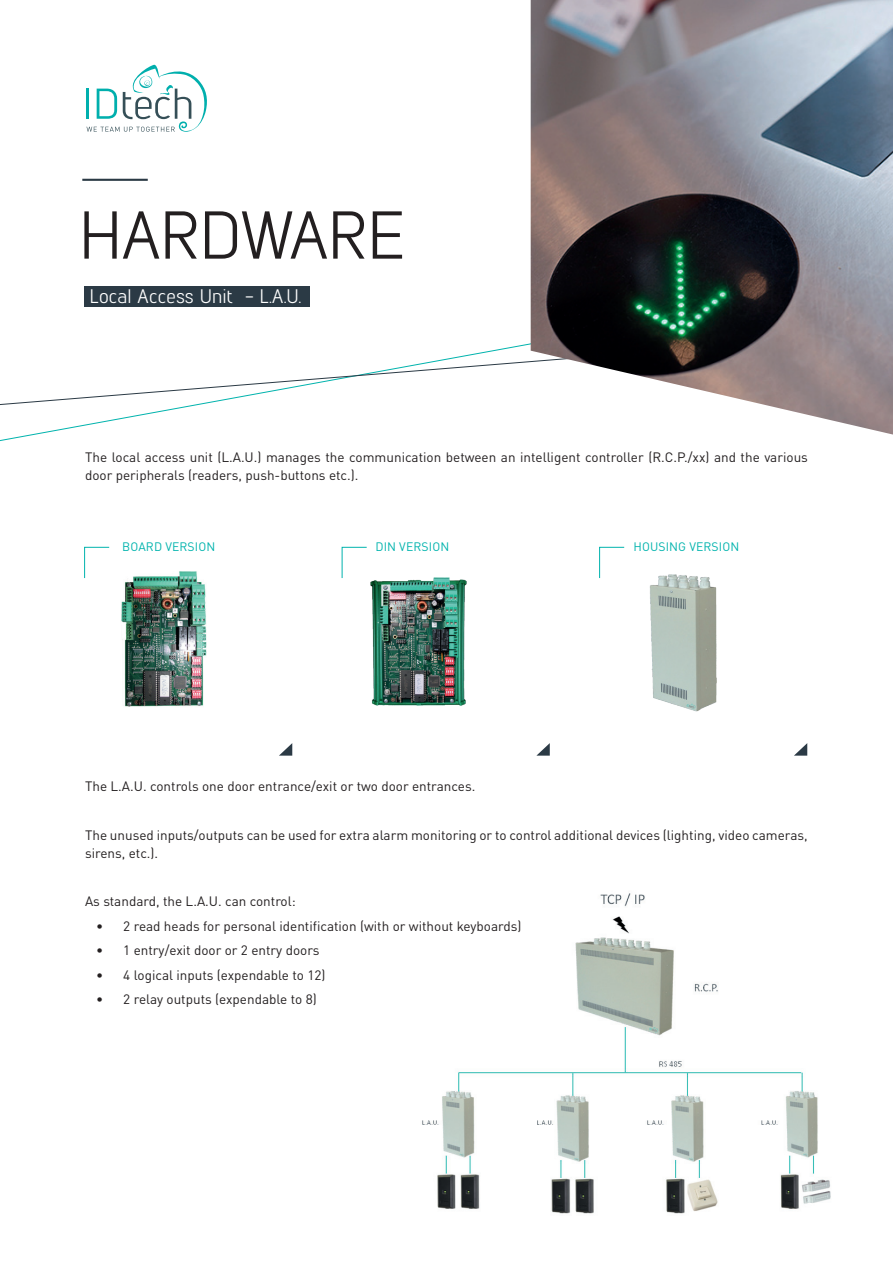
<style>
.page{position:relative;width:893px;height:1263px;background:#fff}
.page>*{position:absolute;margin:0;border:0;box-sizing:border-box;transform-origin:0 0}
.t1{font:67.5px "Lintel";letter-spacing:-.03em;color:#231f20}
.t2{font:19.65px "Lintel";color:#fff}
.t3{font:13.5px/18px "DINOT";color:#231f20}
.t4{font:12.15px "DINOT";letter-spacing:.01em;color:#00b3ad}
</style>
<div class="page">
<svg style="left:0;top:329px;width:531px;height:79px"></svg>
<div style="left:84px;top:286px;width:226px;height:21px;background:#2b3a45"></div>
<img style="left:531px;top:0;width:362px;height:435px">
<hr style="left:82px;top:179px;width:66px;height:2px;background:#2b3a45">
<svg style="left:86px;top:64px;width:121px;height:68px"></svg>
<svg style="left:84px;top:547px;width:26px;height:32px"></svg>
<svg style="left:279px;top:743px;width:13px;height:13px"></svg>
<svg style="left:341px;top:547px;width:26px;height:31px"></svg>
<svg style="left:536px;top:743px;width:14px;height:13px"></svg>
<svg style="left:599px;top:547px;width:26px;height:32px"></svg>
<svg style="left:794px;top:743px;width:13px;height:13px"></svg>
<img style="left:422px;top:893px;width:409px;height:321px">
<img style="left:649px;top:574px;width:68px;height:138px">
<img style="left:109px;top:562px;width:98px;height:145px">
<img style="left:370px;top:577px;width:97px;height:129px">
<h1 class="t1" style="left:78px;top:189px;width:328px">Hardware</h1>
<h2 class="t2" style="left:90px;top:283px;width:213px">Local Access Unit - L.A.U.</h2>
<p class="t3" style="left:85px;top:448px;width:724px">The local access unit (L.A.U.) manages the communication between an intelligent controller (R.C.P./xx) and the various door peripherals (readers, push-buttons etc.).</p>
<p class="t4" style="left:122px;top:539px;width:95px">board version</p>
<p class="t4" style="left:375px;top:539px;width:75px">din version</p>
<p class="t4" style="left:633px;top:539px;width:107px">housing version</p>
<p class="t3" style="left:85px;top:777px;width:392px">The L.A.U. controls one door entrance/exit or two door entrances.</p>
<p class="t3" style="left:85px;top:825px;width:724px">The unused inputs/outputs can be used for extra alarm monitoring or to control additional devices (lighting, video cameras, sirens, etc.).</p>
<p class="t3" style="left:85px;top:892px;width:212px">As standard, the L.A.U. can control:</p>
<p class="t3" style="left:96px;top:917px;width:427px">• 2 read heads for personal identification (with or without keyboards)</p>
<p class="t3" style="left:96px;top:941px;width:225px">• 1 entry/exit door or 2 entry doors</p>
<p class="t3" style="left:96px;top:965px;width:231px">• 4 logical inputs (expendable to 12)</p>
<p class="t3" style="left:96px;top:990px;width:222px">• 2 relay outputs (expendable to 8)</p>
</div>
